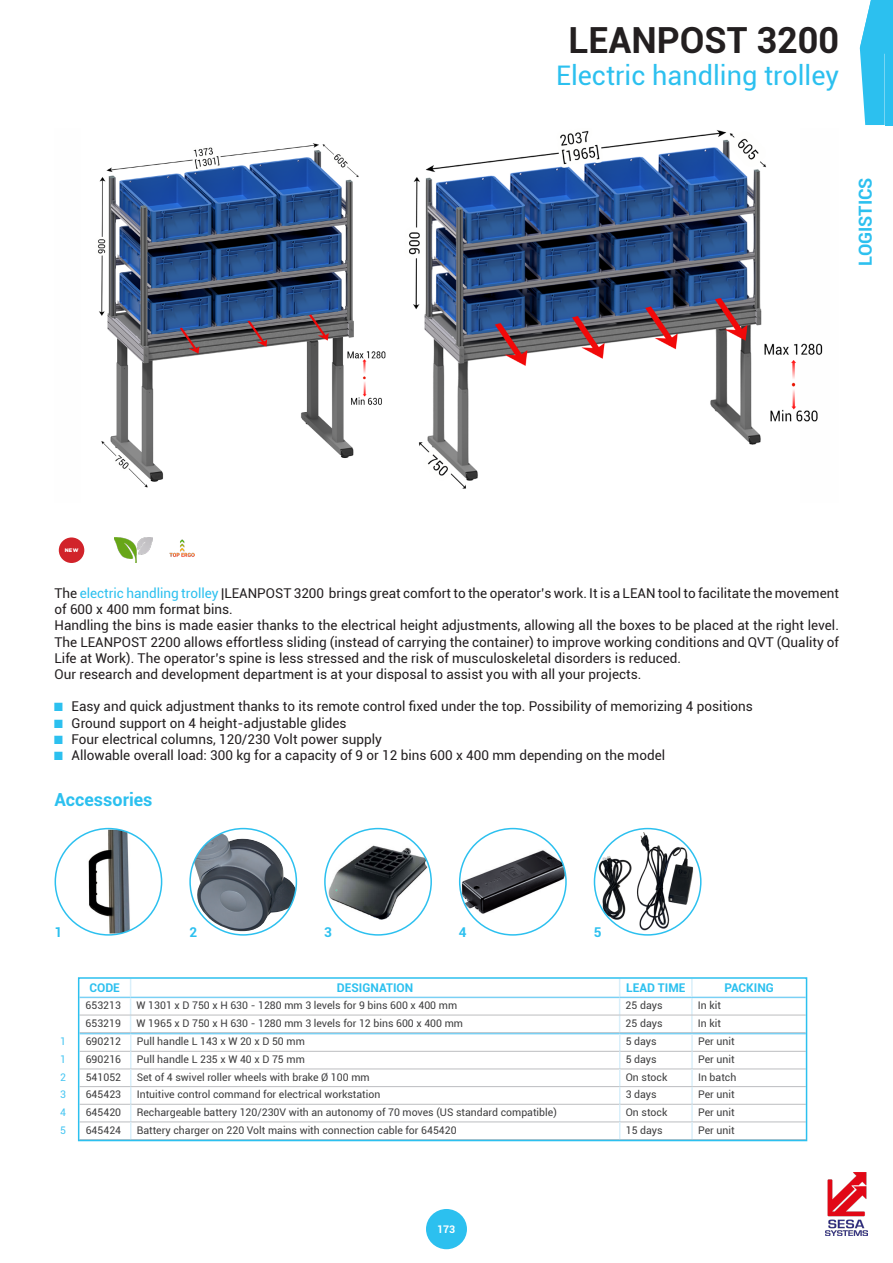
<style>
.page{position:relative;width:893px;height:1263px;background:#fff}
.page>*{position:absolute;margin:0;border:0;box-sizing:border-box;transform-origin:0 0}
.t1{font:700 36px "Roboto";color:#231f20}
.t2{font:27px "Roboto";color:#2cc0ef}
.t3{font:700 18px "Roboto";color:#2cc0ef}
.t4{font:13.5px/16.2px "Roboto";color:#231f20}
.t5{font:700 13.5px "Roboto";color:#2cc0ef}
.t6{font:700 12px "Roboto";color:#2cc0ef}
.t7{font:10.5px "Roboto";color:#3e3e3f}
.t8{font:10.5px "Roboto";color:#48c6f2}
.t9{font:700 10.5px "Roboto";color:#fff}
.t10{font:900 5.1px "Gotham";color:#fff}
.s1{color:#2cc0ef}
.s2{font-family:"Courier New";color:#2cc0ef}
</style>
<div class="page">
<div style="left:426px;top:1209px;width:41px;height:40px;background:#2cc0ef;border-radius:50%"></div>
<img style="left:826px;top:1172px;width:42px;height:63px">
<svg style="left:860px;top:0;width:33px;height:125px;background:#44c7f0"></svg>
<img style="left:98px;top:130px;width:725px;height:359px">
<div style="left:59px;top:537px;width:25px;height:26px;background:#d1232a;border-radius:50%"></div>
<img style="left:114px;top:537px;width:38px;height:26px">
<img style="left:169px;top:539px;width:26px;height:18px">
<img style="left:55px;top:828px;width:107px;height:107px;border-radius:53px">
<div style="left:55px;top:828px;width:107px;height:108px;border:2px solid #2cc0ef;border-radius:50%"></div>
<img style="left:194px;top:833px;width:102px;height:100px">
<div style="left:189px;top:828px;width:108px;height:108px;border:2px solid #2cc0ef;border-radius:50%"></div>
<img style="left:325px;top:842px;width:106px;height:80px">
<div style="left:324px;top:828px;width:108px;height:108px;border:2px solid #2cc0ef;border-radius:50%"></div>
<img style="left:460px;top:849px;width:106px;height:65px">
<div style="left:459px;top:828px;width:108px;height:108px;border:2px solid #2cc0ef;border-radius:50%"></div>
<img style="left:594px;top:832px;width:107px;height:100px">
<div style="left:594px;top:828px;width:107px;height:108px;border:2px solid #2cc0ef;border-radius:50%"></div>
<svg style="left:77px;top:977px;width:731px;height:165px"></svg>
<h1 class="t1" style="left:568px;top:14px;width:272px">LEANPOST 3200</h1>
<h2 class="t2" style="left:556px;top:56px;width:284px">Electric handling trolley</h2>
<h3 class="t3" style="left:853px;top:266px;width:90px;rotate:-90deg">LOGISTICS</h3>
<p class="t10" style="left:65px;top:547px;width:15px">NEW</p>
<p class="t4" style="left:55px;top:584px;width:786px">The <span class="s1">electric handling trolley</span> |LEANPOST 3200 brings great comfort to the operator’s work. It is a LEAN tool to facilitate the movement of 600 x 400 mm format bins.<br>Handling the bins is made easier thanks to the electrical height adjustments, allowing all the boxes to be placed at the right level.<br>The LEANPOST 2200 allows effortless sliding (instead of carrying the container) to improve working conditions and QVT (Quality of Life at Work). The operator’s spine is less stressed and the risk of musculoskeletal disorders is reduced.<br>Our research and development department is at your disposal to assist you with all your projects.</p>
<p class="t4" style="left:55px;top:698px;width:700px"><span class="s2">■</span> Easy and quick adjustment thanks to its remote control fixed under the top. Possibility of memorizing 4 positions</p>
<p class="t4" style="left:55px;top:714px;width:294px"><span class="s2">■</span> Ground support on 4 height-adjustable glides</p>
<p class="t4" style="left:55px;top:730px;width:329px"><span class="s2">■</span> Four electrical columns, 120/230 Volt power supply</p>
<p class="t4" style="left:55px;top:746px;width:612px"><span class="s2">■</span> Allowable overall load: 300 kg for a capacity of 9 or 12 bins 600 x 400 mm depending on the model</p>
<h3 class="t3" style="left:55px;top:787px;width:100px">Accessories</h3>
<p class="t5" style="left:55px;top:922px;width:9px">1</p>
<p class="t5" style="left:189px;top:922px;width:9px">2</p>
<p class="t5" style="left:324px;top:922px;width:9px">3</p>
<p class="t5" style="left:459px;top:922px;width:9px">4</p>
<p class="t5" style="left:594px;top:922px;width:9px">5</p>
<p class="t6" style="left:89px;top:979px;width:32px">CODE</p>
<p class="t6" style="left:337px;top:979px;width:78px">DESIGNATION</p>
<p class="t6" style="left:626px;top:979px;width:61px">LEAD TIME</p>
<p class="t6" style="left:724px;top:979px;width:51px">PACKING</p>
<p class="t7" style="left:86px;top:998px;width:37px">653213</p>
<p class="t7" style="left:137px;top:998px;width:322px">W 1301 x D 750 x H 630 - 1280 mm 3 levels for 9 bins 600 x 400 mm</p>
<p class="t7" style="left:626px;top:998px;width:38px">25 days</p>
<p class="t7" style="left:698px;top:998px;width:25px">In kit</p>
<p class="t7" style="left:86px;top:1016px;width:37px">653219</p>
<p class="t7" style="left:137px;top:1016px;width:328px">W 1965 x D 750 x H 630 - 1280 mm 3 levels for 12 bins 600 x 400 mm</p>
<p class="t7" style="left:626px;top:1016px;width:38px">25 days</p>
<p class="t7" style="left:698px;top:1016px;width:25px">In kit</p>
<p class="t8" style="left:60px;top:1034px;width:7px">1</p>
<p class="t7" style="left:86px;top:1034px;width:37px">690212</p>
<p class="t7" style="left:137px;top:1034px;width:170px">Pull handle L 143 x W 20 x D 50 mm</p>
<p class="t7" style="left:626px;top:1034px;width:32px">5 days</p>
<p class="t7" style="left:698px;top:1034px;width:38px">Per unit</p>
<p class="t8" style="left:60px;top:1052px;width:7px">1</p>
<p class="t7" style="left:86px;top:1052px;width:37px">690216</p>
<p class="t7" style="left:137px;top:1052px;width:170px">Pull handle L 235 x W 40 x D 75 mm</p>
<p class="t7" style="left:626px;top:1052px;width:32px">5 days</p>
<p class="t7" style="left:698px;top:1052px;width:38px">Per unit</p>
<p class="t8" style="left:60px;top:1069px;width:7px">2</p>
<p class="t7" style="left:86px;top:1069px;width:37px">541052</p>
<p class="t7" style="left:137px;top:1069px;width:234px">Set of 4 swivel roller wheels with brake Ø 100 mm</p>
<p class="t7" style="left:626px;top:1069px;width:43px">On stock</p>
<p class="t7" style="left:698px;top:1069px;width:40px">In batch</p>
<p class="t8" style="left:60px;top:1087px;width:7px">3</p>
<p class="t7" style="left:86px;top:1087px;width:37px">645423</p>
<p class="t7" style="left:137px;top:1087px;width:245px">Intuitive control command for electrical workstation</p>
<p class="t7" style="left:626px;top:1087px;width:32px">3 days</p>
<p class="t7" style="left:698px;top:1087px;width:38px">Per unit</p>
<p class="t8" style="left:60px;top:1105px;width:7px">4</p>
<p class="t7" style="left:86px;top:1105px;width:37px">645420</p>
<p class="t7" style="left:137px;top:1105px;width:422px">Rechargeable battery 120/230V with an autonomy of 70 moves (US standard compatible)</p>
<p class="t7" style="left:626px;top:1105px;width:43px">On stock</p>
<p class="t7" style="left:698px;top:1105px;width:38px">Per unit</p>
<p class="t8" style="left:60px;top:1122px;width:7px">5</p>
<p class="t7" style="left:86px;top:1122px;width:37px">645424</p>
<p class="t7" style="left:137px;top:1122px;width:321px">Battery charger on 220 Volt mains with connection cable for 645420</p>
<p class="t7" style="left:626px;top:1122px;width:38px">15 days</p>
<p class="t7" style="left:698px;top:1122px;width:38px">Per unit</p>
<p class="t9" style="left:437px;top:1222px;width:20px">173</p>
</div>
